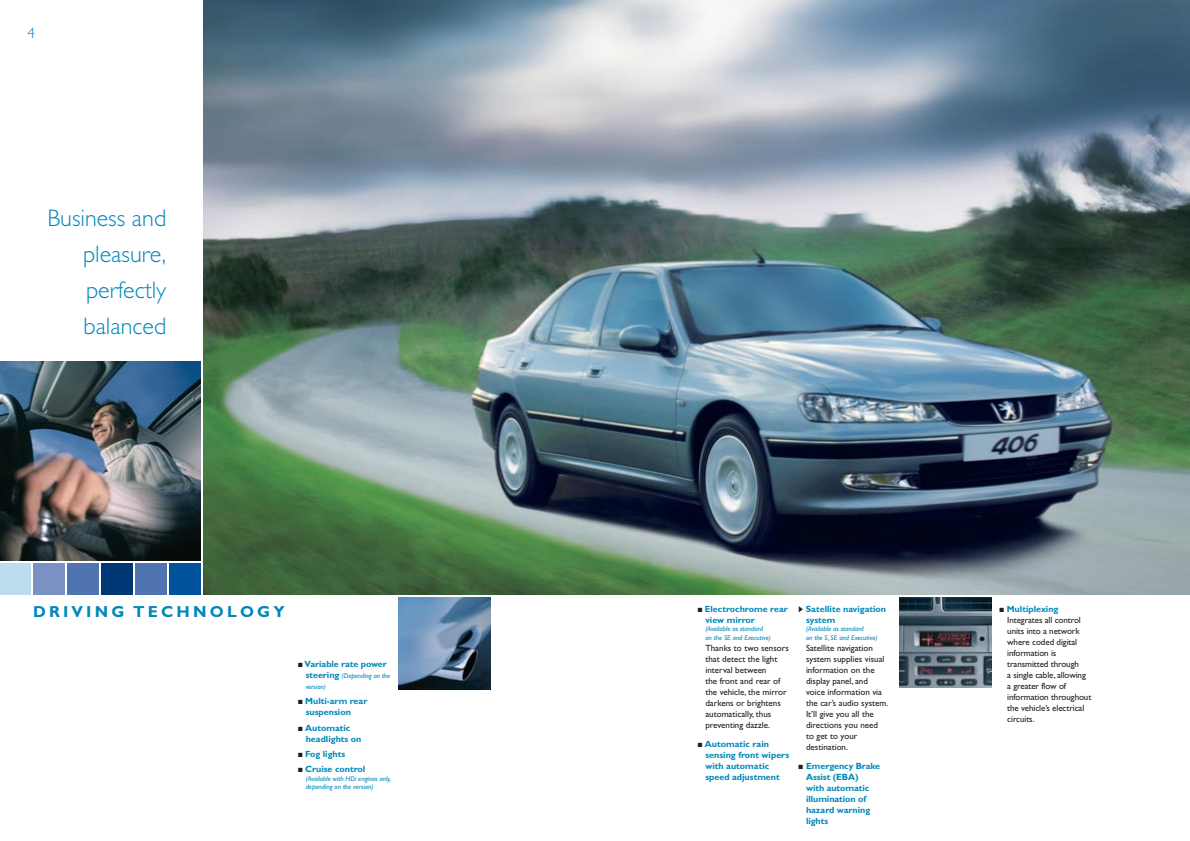
<style>
.page{position:relative;width:1190px;height:841px;background:#fff}
.page>*{position:absolute;margin:0;border:0;box-sizing:border-box;transform-origin:0 0}
.t1{font:300 24px/36px "Gill Alt One";color:#08b;text-align:justify}
.t2{font:700 16px "Gill Alt One";letter-spacing:.2em;color:#08b}
.t3{font:300 15px "Gill Alt One";color:#08b}
.t4{font:9px/11px "Gill Alt One";color:#231f20}
.t5{font:700 9px/11px "Gill Alt One";color:#08b}
.t6{font:italic 7px/8.4px "Gill Alt One";color:#08b}
.s1{color:#231f20}
.s2{font-weight:700;font-style:normal;font-size:9px}
.s3{font-weight:700;color:#08b}
</style>
<div class="page">
<img style="left:203px;top:0;width:987px;height:594px">
<img style="left:0;top:362px;width:200px;height:198px">
<img style="left:899px;top:597px;width:92px;height:90px">
<div style="left:169px;top:563px;width:31px;height:31px;background:#00529b"></div>
<div style="left:135px;top:563px;width:31px;height:31px;background:#4f74b1"></div>
<div style="left:101px;top:563px;width:31px;height:31px;background:#003876"></div>
<div style="left:67px;top:563px;width:31px;height:31px;background:#4f74b1"></div>
<div style="left:33px;top:563px;width:31px;height:31px;background:#7a91c3"></div>
<div style="left:0;top:563px;width:30px;height:31px;background:#bde"></div>
<img style="left:399px;top:597px;width:92px;height:92px">
<h3 class="t3" style="left:27px;top:27px;width:9px">4</h3>
<h1 class="t1" style="left:83px;top:202px;width:85px;text-indent:-35px">Business and pleasure, perfectly balanced</h1>
<h2 class="t2" style="left:33px;top:605px;width:253px">DRIVING TECHNOLOGY</h2>
<p class="t5" style="left:298px;top:659px;width:90px"><span class="s1">■</span> Variable rate power</p>
<p class="t6" style="left:306px;top:671px;width:86px;line-height:11px"><span class="s2">steering</span> (Depending on the version)</p>
<p class="t5" style="left:306px;top:697px;width:63px;text-indent:-8px"><span class="s1">■</span> Multi-arm rear suspension</p>
<p class="t5" style="left:306px;top:723px;width:57px;text-indent:-8px"><span class="s1">■</span> Automatic headlights on</p>
<p class="t5" style="left:298px;top:749px;width:49px"><span class="s1">■</span> Fog lights</p>
<p class="t5" style="left:298px;top:764px;width:69px"><span class="s1">■</span> Cruise control</p>
<p class="t6" style="left:306px;top:775px;width:87px">(Available with HDi engines only, depending on the version)</p>
<p class="t5" style="left:705px;top:604px;width:84px;text-indent:-8px"><span class="s1">■</span> Electrochrome rear view mirror</p>
<p class="t6" style="left:705px;top:625px;width:67px">(Available as standard on the SE and Executive)</p>
<p class="t4" style="left:705px;top:643px;width:85px">Thanks to two sensors that detect the light interval between<br>the front and rear of the vehicle, the mirror darkens or brightens automatically, thus preventing dazzle.</p>
<p class="t5" style="left:705px;top:739px;width:85px;text-indent:-8px"><span class="s1">■</span> Automatic rain sensing front wipers with automatic speed adjustment</p>
<p class="t5" style="left:806px;top:604px;width:82px">Satellite navigation system</p>
<p class="t6" style="left:806px;top:625px;width:73px">(Available as standard<br>on the S, SE and Executive)</p>
<p class="t4" style="left:806px;top:643px;width:84px">Satellite navigation system supplies visual information on the display panel, and voice information via the car’s audio system.<br>It’ll give you all the directions you need<br>to get to your destination.</p>
<p class="t5" style="left:806px;top:761px;width:76px;text-indent:-8px"><span class="s1">■</span> Emergency Brake<br>Assist (EBA)<br>with automatic illumination of hazard warning lights</p>
<p class="t4" style="left:1007px;top:604px;width:86px;text-indent:-8px">■ <span class="s3">Multiplexing<br></span>Integrates all control units into a network where coded digital information is transmitted through<br>a single cable, allowing a greater flow of information throughout the vehicle’s electrical circuits.</p>
</div>
